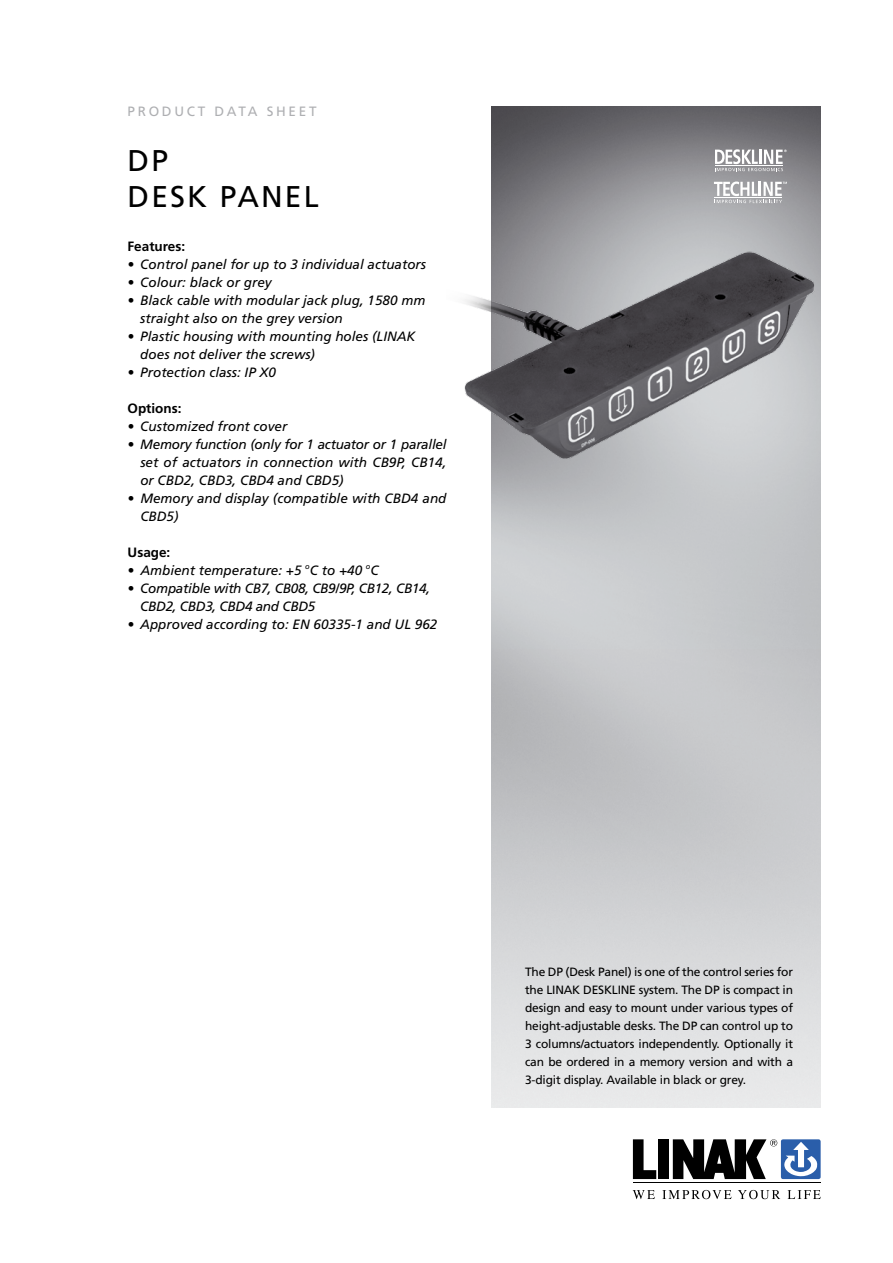
<style>
.page{position:relative;width:893px;height:1263px;background:#fff}
.page>*{position:absolute;margin:0;border:0;box-sizing:border-box;transform-origin:0 0}
.t1{font:30px/36px "Frutiger LT Std";color:#000}
.t2{font:italic 13.5px/18px "Frutiger LT Std";color:#000}
.t3{font:italic 13.5px/18px "Frutiger LT Std";letter-spacing:-.02em;color:#000}
.t4{font:700 13.5px "Frutiger LT Std";color:#000}
.t5{font:13.5px "Frutiger LT Std";letter-spacing:.2em;color:#aeafb2}
.t6{font:12px/18px "Frutiger LT Std";letter-spacing:-.015em;color:#000;text-align:justify}
</style>
<div class="page">
<svg style="left:633px;top:1139px;width:23px;height:40px"></svg>
<div style="left:658px;top:1139px;width:11px;height:40px;background:#000"></div>
<svg style="left:633px;top:1190px;width:22px;height:9px"></svg>
<svg style="left:662px;top:1190px;width:70px;height:9px"></svg>
<svg style="left:738px;top:1190px;width:42px;height:9px"></svg>
<svg style="left:788px;top:1190px;width:33px;height:9px"></svg>
<hr style="left:633px;top:1182px;width:188px;height:1px;background:#000">
<svg style="left:673px;top:1139px;width:148px;height:40px"></svg>
<img style="left:492px;top:106px;width:329px;height:1002px">
<svg style="left:492px;top:649px;width:329px;height:458px;background:#cfd0d2"></svg>
<img style="left:464px;top:119px;width:357px;height:468px">
<svg style="left:714px;top:182px;width:73px;height:21px"></svg>
<hr style="left:715px;top:197px;width:67px;height:1px;background:#fff">
<p class="t5" style="left:128px;top:104px;width:190px">product data sheet</p>
<h1 class="t1" style="left:128px;top:143px;width:20px">DP<br>DES</h1>
<h1 class="t1" style="left:187px;top:179px;width:133px">K PANEL</h1>
<p class="t4" style="left:128px;top:239px;width:59px">Features:</p>
<p class="t2" style="left:128px;top:256px;width:300px">• Control panel for up to 3 individual actuators</p>
<p class="t2" style="left:128px;top:274px;width:146px">• Colour: black or grey</p>
<p class="t2" style="left:140px;top:292px;width:287px;text-indent:-13px">• Black cable with modular jack plug, 1580 mm straight also on the grey version</p>
<p class="t2" style="left:140px;top:328px;width:277px;text-indent:-13px">• Plastic housing with mounting holes (LINAK does not deliver the screws)</p>
<p class="t2" style="left:128px;top:364px;width:150px">• Protection class: IP X0</p>
<p class="t4" style="left:128px;top:401px;width:55px">Options:</p>
<p class="t2" style="left:128px;top:418px;width:161px">• Customized front cover</p>
<p class="t2" style="left:140px;top:436px;width:308px;text-align:justify;text-indent:-13px">• Memory function (only for 1 actuator or 1 parallel set of actuators in connection with CB9P, CB14, or CBD2, CBD3, CBD4 and CBD5)</p>
<p class="t2" style="left:140px;top:490px;width:308px;text-indent:-13px">• Memory and display (compatible with CBD4 and<br>CBD5)</p>
<p class="t4" style="left:128px;top:545px;width:44px">Usage:</p>
<p class="t2" style="left:128px;top:562px;width:253px">• Ambient temperature: +5 <sup>o</sup>C to +40 <sup>o</sup>C</p>
<p class="t3" style="left:140px;top:580px;width:291px;text-indent:-13px">• Compatible with CB7, CB08, CB9/9P, CB12, CB14,<br>CBD2, CBD3, CBD4 and CBD5</p>
<p class="t2" style="left:128px;top:616px;width:311px">• Approved according to: EN 60335-1 and UL 962</p>
<p class="t6" style="left:525px;top:963px;width:269px">The DP (Desk Panel) is one of the control series for the LINAK DES KLINE system. The DP is compact in design and easy to mount under various types of height-adjustable desks. The DP can control up to 3 columns/actuators independently. Optionally it can be ordered in a memory version and with a 3-digit display. Available in black or grey.</p>
</div>
